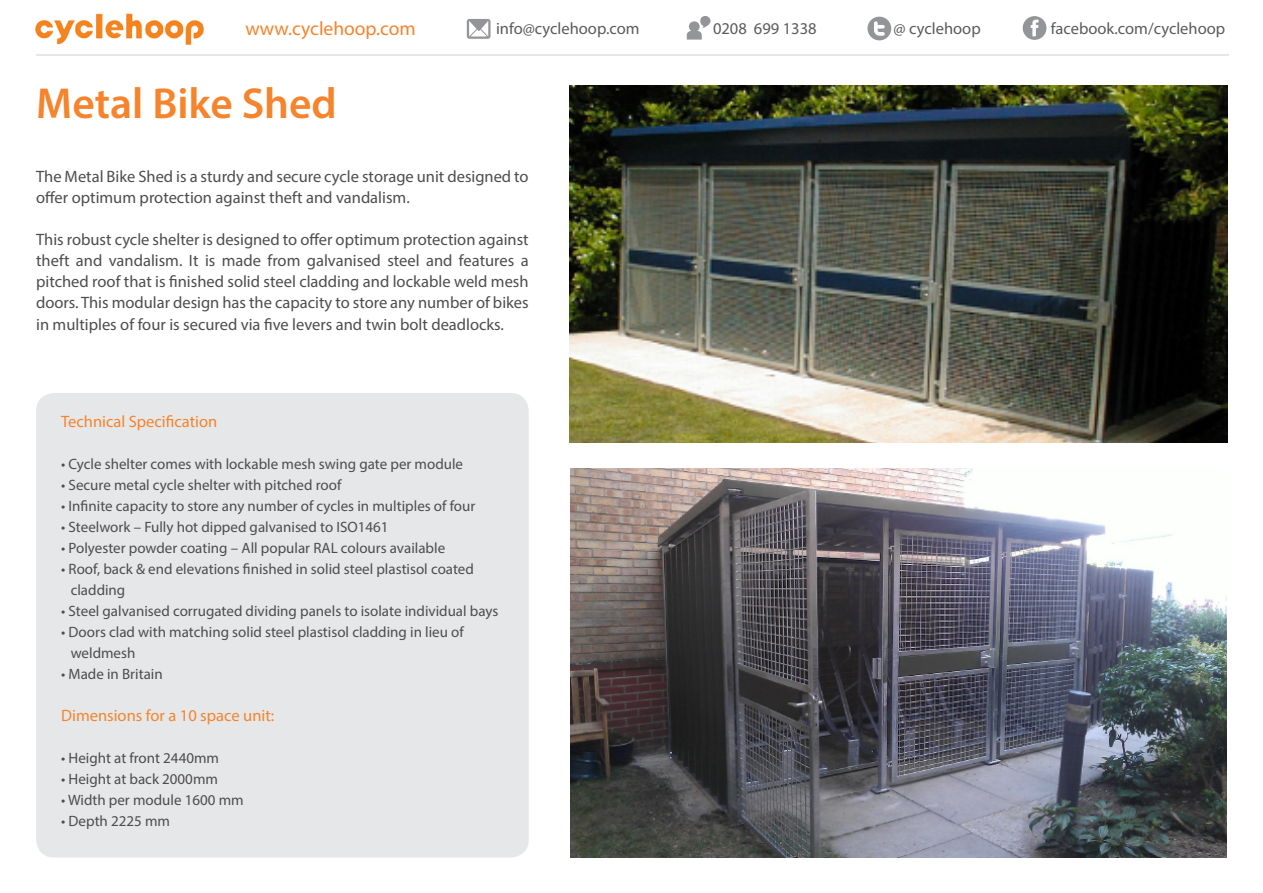
<style>
.page{position:relative;width:1263px;height:893px;background:#fff}
.page>*{position:absolute;margin:0;border:0;box-sizing:border-box;transform-origin:0 0}
.t1{font:600 43.5px "Myriad Pro";color:#f5842d}
.t2{font:19.5px "Myriad Pro";color:#f5842d}
.t3{font:16.5px/21px "Myriad Pro";color:#4d4d4f}
.t4{font:16.5px "Myriad Pro";color:#5a5b5d}
.t5{font:16.5px "Myriad Pro";color:#f5842d}
.t6{font:15px/21px "Myriad Pro";color:#4d4d4f}
</style>
<div class="page">
<div style="left:36px;top:393px;width:493px;height:464px;background:#e6e7e8;border-radius:18px"></div>
<img style="left:570px;top:85px;width:657px;height:358px">
<img style="left:570px;top:468px;width:657px;height:389px">
<img style="left:35px;top:13px;width:169px;height:32px">
<hr style="left:36px;top:54px;width:1192px;height:2px;background:#e6e7e8">
<svg style="left:867px;top:17px;width:24px;height:23px"></svg>
<svg style="left:1023px;top:16px;width:23px;height:24px"></svg>
<svg style="left:467px;top:19px;width:23px;height:20px"></svg>
<svg style="left:687px;top:16px;width:23px;height:24px"></svg>
<h2 class="t2" style="left:245px;top:16px;width:172px">www.cyclehoop.com</h2>
<p class="t4" style="left:496px;top:18px;width:145px">info@cyclehoop.com</p>
<p class="t4" style="left:713px;top:18px;width:105px">0208 699 1338</p>
<p class="t4" style="left:893px;top:18px;width:89px">@ cyclehoop</p>
<p class="t4" style="left:1051px;top:18px;width:176px">facebook.com/cyclehoop</p>
<h1 class="t1" style="left:36px;top:75px;width:302px">Metal Bike Shed</h1>
<p class="t3" style="left:36px;top:166px;width:494px">The Metal Bike Shed is a sturdy and secure cycle storage unit designed to offer optimum protection against theft and vandalism.</p>
<p class="t3" style="left:36px;top:229px;width:494px;text-align:justify">This robust cycle shelter is designed to offer optimum protection against theft and vandalism. It is made from galvanised steel and features a pitched roof that is finished solid steel cladding and lockable weld mesh doors. This modular design has the capacity to store any number of bikes in multiples of four is secured via five levers and twin bolt deadlocks.</p>
<p class="t5" style="left:61px;top:411px;width:158px">Technical Specification</p>
<p class="t6" style="left:61px;top:453px;width:403px">• Cycle shelter comes with lockable mesh swing gate per module</p>
<p class="t6" style="left:61px;top:474px;width:282px">• Secure metal cycle shelter with pitched roof</p>
<p class="t6" style="left:61px;top:495px;width:416px">• Infinite capacity to store any number of cycles in multiples of four</p>
<p class="t6" style="left:61px;top:516px;width:329px">• Steelwork – Fully hot dipped galvanised to ISO1461</p>
<p class="t6" style="left:61px;top:537px;width:386px">• Polyester powder coating – All popular RAL colours available</p>
<p class="t6" style="left:71px;top:558px;width:405px;text-indent:-10px">• Roof, back &amp; end elevations finished in solid steel plastisol coated cladding</p>
<p class="t6" style="left:61px;top:600px;width:439px">• Steel galvanised corrugated dividing panels to isolate individual bays</p>
<p class="t6" style="left:71px;top:621px;width:395px;text-indent:-10px">• Doors clad with matching solid steel plastisol cladding in lieu of weldmesh</p>
<p class="t6" style="left:61px;top:663px;width:103px">• Made in Britain</p>
<p class="t5" style="left:61px;top:705px;width:215px">Dimensions for a 10 space unit:</p>
<p class="t6" style="left:61px;top:747px;width:159px">• Height at front 2440mm</p>
<p class="t6" style="left:61px;top:768px;width:158px">• Height at back 2000mm</p>
<p class="t6" style="left:61px;top:789px;width:184px">• Width per module 1600 mm</p>
<p class="t6" style="left:61px;top:810px;width:110px">• Depth 2225 mm</p>
</div>
